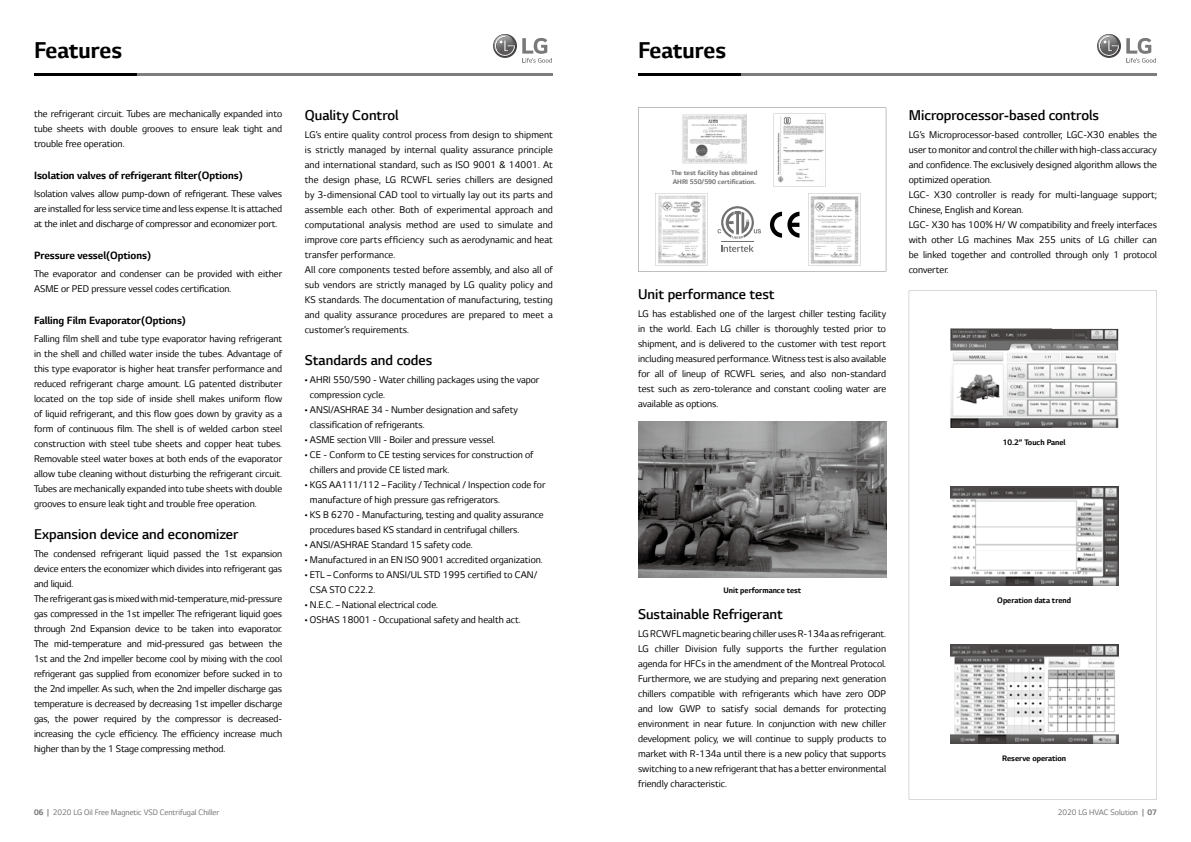
<style>
.page{position:relative;width:1191px;height:842px;background:#fff}
.page>*{position:absolute;margin:0;border:0;box-sizing:border-box;transform-origin:0 0}
.t1{font:700 26px "LG Smart";color:#000}
.t2{font:600 15px "LG Smart";color:#000}
.t3{font:700 12px "LG Smart";color:#000}
.t4{font:11px/15px "LG Smart";color:#000}
.t5{font:700 9px "LG Smart";color:#000}
.t6{font:9px "LG Smart";color:#727171}
.t7{font:700 7.6px/9.1px "LG Smart";color:#727171}
.s1{font-weight:700}
</style>
<div class="page">
<hr style="left:34px;top:73px;width:519px;height:2px;background:#000">
<hr style="left:137px;top:73px;width:416px;height:2px;background:#7d7d7d">
<hr style="left:638px;top:73px;width:519px;height:2px;background:#000">
<svg style="left:522px;top:38px;width:30px;height:25px"></svg>
<svg style="left:493px;top:34px;width:24px;height:24px"></svg>
<svg style="left:493px;top:35px;width:22px;height:21px"></svg>
<svg style="left:1126px;top:38px;width:30px;height:25px"></svg>
<svg style="left:1097px;top:34px;width:24px;height:24px"></svg>
<svg style="left:1097px;top:35px;width:22px;height:21px"></svg>
<hr style="left:741px;top:73px;width:416px;height:2px;background:#7d7d7d">
<svg style="left:638px;top:108px;width:248px;height:163px"></svg>
<svg style="left:655px;top:193px;width:52px;height:73px"></svg>
<svg style="left:808px;top:193px;width:52px;height:73px"></svg>
<svg style="left:721px;top:245px;width:33px;height:7px"></svg>
<hr style="left:721px;top:241px;width:33px;height:1px;background:#727171">
<svg style="left:717px;top:206px;width:44px;height:33px"></svg>
<svg style="left:770px;top:212px;width:29px;height:26px"></svg>
<svg style="left:773px;top:114px;width:52px;height:72px"></svg>
<img style="left:682px;top:114px;width:65px;height:49px">
<img style="left:638px;top:421px;width:248px;height:156px">
<svg style="left:909px;top:291px;width:248px;height:508px"></svg>
<img style="left:950px;top:487px;width:168px;height:99px">
<img style="left:950px;top:645px;width:168px;height:99px">
<img style="left:950px;top:329px;width:168px;height:99px">
<h1 class="t1" style="left:34px;top:36px;width:90px">Features</h1>
<h1 class="t1" style="left:638px;top:36px;width:90px">Features</h1>
<p class="t4" style="left:34px;top:106px;width:250px;text-align:justify">the refrigerant circuit. Tubes are mechanically expanded into tube sheets with double grooves to ensure leak tight and trouble free operation.</p>
<p class="t3" style="left:34px;top:168px;width:210px">Isolation valves of refrigerant filter(Options)</p>
<p class="t4" style="left:34px;top:186px;width:250px;text-align:justify">Isolation valves allow pump-down of refrigerant. These valves are installed for less service time and less expense. It is attached at the inlet and discharge of compressor and economizer port.</p>
<p class="t3" style="left:34px;top:248px;width:119px">Pressure vessel(Options)</p>
<p class="t4" style="left:34px;top:266px;width:250px">The evaporator and condenser can be provided with either<br>ASME or PED pressure vessel codes certification.</p>
<p class="t3" style="left:34px;top:313px;width:153px">Falling Film Evaporator(Options)</p>
<p class="t4" style="left:34px;top:331px;width:250px;text-align:justify">Falling film shell and tube type evaporator having refrigerant in the shell and chilled water inside the tubes. Advantage of this type evaporator is higher heat transfer performance and reduced refrigerant charge amount. LG patented distributer located on the top side of inside shell makes uniform flow of liquid refrigerant, and this flow goes down by gravity as a form of continuous film. The shell is of welded carbon steel construction with steel tube sheets and copper heat tubes.<br>Removable steel water boxes at both ends of the evaporator allow tube cleaning without disturbing the refrigerant circuit.<br>Tubes are mechanically expanded into tube sheets with double grooves to ensure leak tight and trouble free operation.</p>
<h2 class="t2" style="left:34px;top:524px;width:206px">Expansion device and economizer</h2>
<p class="t4" style="left:34px;top:546px;width:250px">The condensed refrigerant liquid passed the 1st expansion device enters the economizer which divides into refrigerant gas and liquid.<br>The refrigerant gas is mixed with mid-temperature, mid-pressure gas compressed in the 1st impeller. The refrigerant liquid goes through 2nd Expansion device to be taken into evaporator.<br>The mid-temperature and mid-pressured gas between the 1st and the 2nd impeller become cool by mixing with the cool refrigerant gas supplied from economizer before sucked in to the 2nd impeller. As such, when the 2nd impeller discharge gas temperature is decreased by decreasing 1st impeller discharge gas, the power required by the compressor is decreased&shy;increasing the cycle efficiency. The efficiency increase much higher than by the 1 Stage compressing method.</p>
<h2 class="t2" style="left:305px;top:105px;width:95px">Quality Control</h2>
<p class="t4" style="left:305px;top:127px;width:250px">LG’s entire quality control process from design to shipment is strictly managed by internal quality assurance principle and international standard, such as ISO 9001 &amp; 14001. At the design phase, LG RCWFL series chillers are designed by 3-dimensional CAD tool to virtually lay out its parts and assemble each other. Both of experimental approach and computational analysis method are used to simulate and improve core parts efficiency such as aerodynamic and heat transfer performance.<br>All core components tested before assembly, and also all of sub vendors are strictly managed by LG quality policy and KS standards. The documentation of manufacturing, testing and quality assurance procedures are prepared to meet a customer’s requirements.</p>
<h2 class="t2" style="left:305px;top:350px;width:129px">Standards and codes</h2>
<p class="t4" style="left:310px;top:372px;width:231px;text-indent:-5px">• AHRI 550/590 - Water chilling packages using the vapor compression cycle.</p>
<p class="t4" style="left:310px;top:402px;width:209px;text-indent:-5px">• ANSI/ASHRAE 34 - Number designation and safety classification of refrigerants.</p>
<p class="t4" style="left:305px;top:432px;width:192px">• ASME section VIII - Boiler and pressure vessel.</p>
<p class="t4" style="left:310px;top:447px;width:225px;text-indent:-5px">• CE - Conform to CE testing services for construction of chillers and provide CE listed mark.</p>
<p class="t4" style="left:310px;top:477px;width:237px;text-indent:-5px">• KGS AA111/112 – Facility / Technical / Inspection code for manufacture of high pressure gas refrigerators.</p>
<p class="t4" style="left:310px;top:507px;width:235px;text-indent:-5px">• KS B 6270 - Manufacturing, testing and quality assurance procedures based KS standard in centrifugal chillers.</p>
<p class="t4" style="left:305px;top:537px;width:169px">• ANSI/ASHRAE Standard 15 safety code.</p>
<p class="t4" style="left:305px;top:552px;width:239px">• Manufactured in an EN ISO 9001 accredited organization.</p>
<p class="t4" style="left:310px;top:567px;width:229px;text-indent:-5px">• ETL – Conforms to ANSI/UL STD 1995 certified to CAN/<br>CSA STO C22.2.</p>
<p class="t4" style="left:305px;top:597px;width:135px">• N.E.C. – National electrical code.</p>
<p class="t4" style="left:305px;top:612px;width:217px">• OSHAS 18001 - Occupational safety and health act.</p>
<p class="t7" style="left:671px;top:168px;width:88px">The test facility has obtained<br>AHRI 550/590 certification.</p>
<h2 class="t2" style="left:638px;top:284px;width:138px">Unit performance test</h2>
<p class="t4" style="left:638px;top:306px;width:250px;text-align:justify">LG has established one of the largest chiller testing facility in the world. Each LG chiller is thoroughly tested prior to shipment, and is delivered to the customer with test report including measured performance. Witness test is also available for all of lineup of RCWFL series, and also non-standard test such as zero-tolerance and constant cooling water are available as options.</p>
<p class="t5" style="left:723px;top:585px;width:79px">Unit performance test</p>
<h2 class="t2" style="left:638px;top:604px;width:146px">Sustainable Refrigerant</h2>
<p class="t4" style="left:638px;top:626px;width:250px;text-align:justify">LG RCWFL magnetic bearing chiller uses R-134a as refrigerant.<br>LG chiller Division fully supports the further regulation agenda for HFCs in the amendment of the Montreal Protocol.<br>Furthermore, we are studying and preparing next generation chillers compatible with refrigerants which have zero ODP and low GWP to satisfy social demands for protecting environment in near future. In conjunction with new chiller development policy, we will continue to supply products to market with R-134a until there is a new policy that supports switching to a new refrigerant that has a better environmental friendly characteristic.</p>
<h2 class="t2" style="left:909px;top:105px;width:192px">Microprocessor-based controls</h2>
<p class="t4" style="left:909px;top:127px;width:250px">LG’s Microprocessor-based controller, LGC-X30 enables the user to monitor and control the chiller with high-class accuracy and confidence. The exclusively designed algorithm allows the optimized operation.<br>LGC- X30 controller is ready for multi-language support; Chinese, English and Korean.<br>LGC- X30 has 100% H/ W compatibility and freely interfaces with other LG machines Max 255 units of LG chiller can be linked together and controlled through only 1 protocol converter.</p>
<p class="t5" style="left:1002px;top:437px;width:64px">10.2” Touch Panel</p>
<p class="t5" style="left:997px;top:595px;width:75px">Operation data trend</p>
<p class="t5" style="left:1002px;top:753px;width:65px">Reserve operation</p>
<p class="t6" style="left:34px;top:808px;width:187px"><span class="s1">06 |</span> 2020 LG Oil Free Magnetic VSD Centrifugal Chiller</p>
<p class="t6" style="left:1058px;top:808px;width:101px">2020 LG HVAC Solution <span class="s1">| 07</span></p>
</div>
